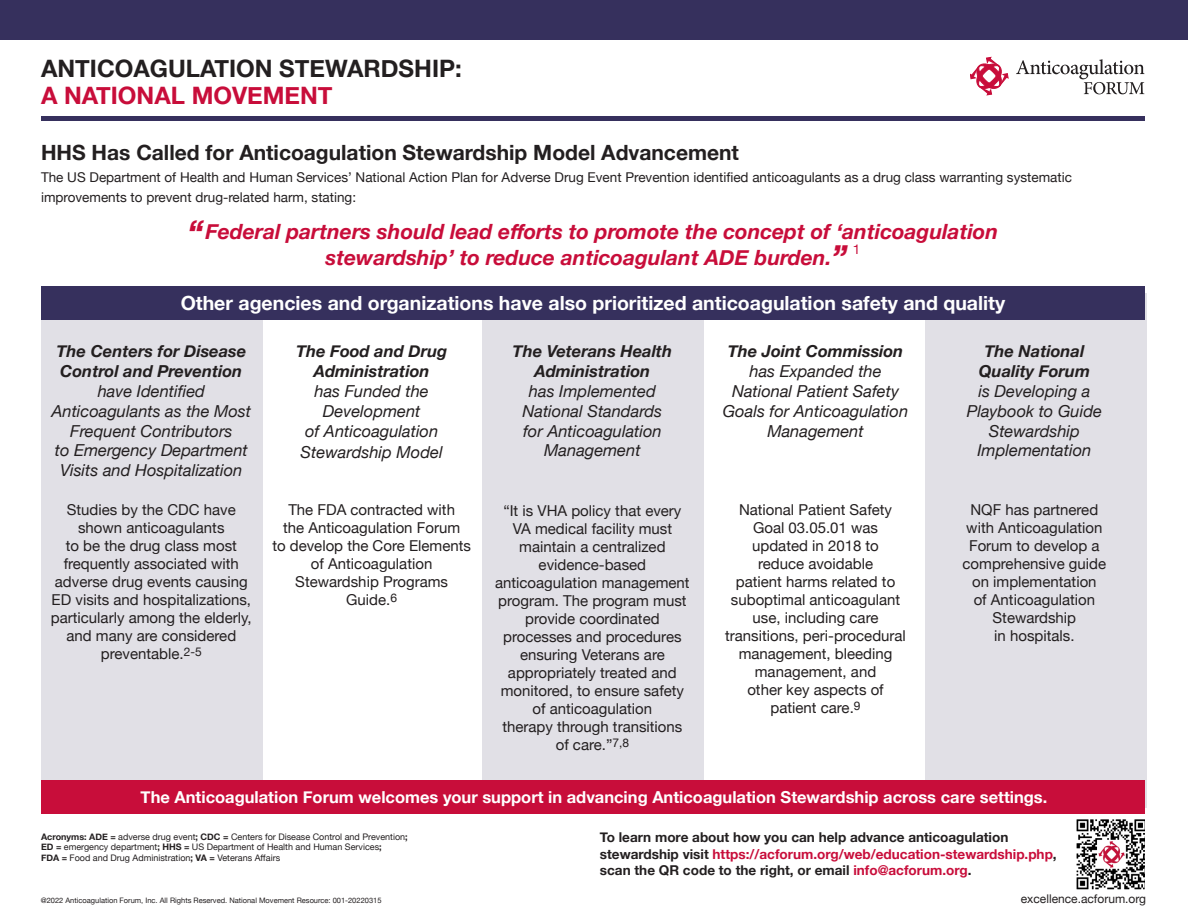
<style>
.page{position:relative;width:1188px;height:918px;background:#fff}
.page>*{position:absolute;margin:0;border:0;box-sizing:border-box;transform-origin:0 0}
.t1{font:700 24px "Helvetica Neue";color:#231f20}
.t2{font:700 24px "Helvetica Neue";color:#c80d3a}
.t3{font:italic 700 21px "Helvetica Neue";color:#c80d3a}
.t4{font:700 21px "Helvetica Neue";color:#231f20}
.t5{font:700 19.5px "Helvetica Neue";color:#fff}
.t6{font:italic 16.5px/19.8px "Helvetica Neue";color:#231f20;text-align:center}
.t7{font:italic 700 16.5px/19.8px "Helvetica Neue";color:#231f20;text-align:center}
.t8{font:700 16.5px "Helvetica Neue";color:#fff}
.t9{font:15px/18px "Helvetica Neue";color:#231f20;text-align:center}
.t10{font:13.5px "Helvetica Neue";color:#231f20}
.t11{font:700 13.5px "Helvetica Neue";color:#231f20}
.t12{font:700 13.5px "Helvetica Neue";color:#c80d3a}
.t13{font:13.5px "Helvetica Neue";color:#c80d3a}
.t14{font:12px "Helvetica Neue";color:#231f20}
.t15{font:9px/10.8px "Helvetica Neue";color:#231f20}
.t16{font:7.5px "Helvetica Neue";color:#231f20}
.s1{font-size:33px}
.s2{font-weight:400}
.s3{color:#231f20}
.s4{color:#c80d3a}
.s5{font-weight:700}
</style>
<div class="page">
<div style="left:41px;top:295px;width:221px;height:514px;background:#e1e0e6"></div>
<div style="left:483px;top:295px;width:221px;height:514px;background:#e1e0e6"></div>
<div style="left:925px;top:293px;width:221px;height:514px;background:#e1e0e6"></div>
<div style="left:0;top:0;width:1188px;height:39px;background:#36305d"></div>
<svg style="left:970px;top:57px;width:38px;height:38px"></svg>
<svg style="left:1016px;top:59px;width:128px;height:35px"></svg>
<div style="left:41px;top:116px;width:1104px;height:5px;background:#36305d"></div>
<img style="left:1076px;top:820px;width:69px;height:70px">
<div style="left:41px;top:781px;width:1104px;height:33px;background:#c80d3a"></div>
<div style="left:41px;top:287px;width:1104px;height:33px;background:#36305d"></div>
<p class="t1" style="left:41px;top:50px;width:422px">ANTICOAGULATION STEWARDSHIP:</p>
<p class="t2" style="left:41px;top:77px;width:293px">A NATIONAL MOVEMENT</p>
<p class="t4" style="left:41px;top:136px;width:699px">HHS Has Called for Anticoagulation Stewardship Model Advancement</p>
<p class="t10" style="left:41px;top:168px;width:1032px">The US Department of Health and Human Services’ National Action Plan for Adverse Drug Event Prevention identified anticoagulants as a drug class warranting systematic</p>
<p class="t10" style="left:41px;top:187px;width:317px">improvements to prevent drug-related harm, stating:</p>
<p class="t3" style="left:188px;top:215px;width:812px"><span class="s1">“</span> Federal partners should lead efforts to promote the concept of ‘anticoagulation</p>
<p class="t3" style="left:326px;top:241px;width:523px">stewardship’ to reduce anticoagulant ADE burden.<span class="s1">”</span></p>
<p class="t13" style="left:853px;top:240px;width:9px">1</p>
<p class="t5" style="left:181px;top:288px;width:826px">Other agencies and organizations have also prioritized anticoagulation safety and quality</p>
<p class="t7" style="left:56px;top:342px;width:191px">The Centers for Disease<br>Control and Prevention <span class="s2">have Identified</span></p>
<p class="t6" style="left:52px;top:402px;width:201px">Anticoagulants as the Most</p>
<p class="t6" style="left:70px;top:422px;width:164px">Frequent Contributors</p>
<p class="t6" style="left:55px;top:442px;width:194px">to Emergency Department<br>Visits and Hospitalization</p>
<p class="t9" style="left:67px;top:502px;width:170px">Studies by the CDC have</p>
<p class="t9" style="left:78px;top:520px;width:148px">shown anticoagulants</p>
<p class="t9" style="left:66px;top:538px;width:173px">to be the drug class most</p>
<p class="t9" style="left:64px;top:556px;width:177px">frequently associated with</p>
<p class="t9" style="left:52px;top:574px;width:201px;text-align:left">adverse drug events causing<br>ED visits and hospitalizations,</p>
<p class="t9" style="left:51px;top:610px;width:202px">particularly among the elderly,</p>
<p class="t9" style="left:66px;top:628px;width:171px">and many are considered</p>
<p class="t9" style="left:101px;top:646px;width:102px">preventable.<sup>2-5</sup></p>
<p class="t7" style="left:296px;top:342px;width:153px">The Food and Drug</p>
<p class="t7" style="left:314px;top:362px;width:117px">Administration</p>
<p class="t6" style="left:315px;top:382px;width:116px">has Funded the</p>
<p class="t6" style="left:323px;top:402px;width:99px">Development</p>
<p class="t6" style="left:305px;top:422px;width:135px">of Anticoagulation</p>
<p class="t6" style="left:301px;top:443px;width:144px">Stewardship Model</p>
<p class="t9" style="left:288px;top:502px;width:168px">The FDA contracted with</p>
<p class="t9" style="left:283px;top:520px;width:178px">the Anticoagulation Forum</p>
<p class="t9" style="left:272px;top:538px;width:200px">to develop the Core Elements of Anticoagulation</p>
<p class="t9" style="left:295px;top:574px;width:154px">Stewardship Programs</p>
<p class="t9" style="left:346px;top:592px;width:52px">Guide.<sup>6</sup></p>
<p class="t7" style="left:513px;top:342px;width:161px">The Veterans Health</p>
<p class="t7" style="left:535px;top:362px;width:117px">Administration</p>
<p class="t6" style="left:529px;top:382px;width:128px">has Implemented</p>
<p class="t6" style="left:523px;top:402px;width:141px">National Standards</p>
<p class="t6" style="left:523px;top:422px;width:140px">for Anticoagulation</p>
<p class="t6" style="left:544px;top:442px;width:98px">Management</p>
<p class="t9" style="left:503px;top:502px;width:180px">“It is VHA policy that every</p>
<p class="t9" style="left:513px;top:520px;width:161px">VA medical facility must</p>
<p class="t9" style="left:519px;top:538px;width:148px">maintain a centralized</p>
<p class="t9" style="left:539px;top:556px;width:109px">evidence-based</p>
<p class="t9" style="left:495px;top:574px;width:196px">anticoagulation management</p>
<p class="t9" style="left:498px;top:592px;width:190px">program. The program must</p>
<p class="t9" style="left:525px;top:610px;width:136px">provide coordinated</p>
<p class="t9" style="left:503px;top:628px;width:180px">processes and procedures ensuring Veterans are</p>
<p class="t9" style="left:501px;top:664px;width:185px">appropriately treated and monitored, to ensure safety</p>
<p class="t9" style="left:533px;top:700px;width:121px">of anticoagulation</p>
<p class="t9" style="left:502px;top:718px;width:182px">therapy through transitions</p>
<p class="t9" style="left:556px;top:736px;width:75px">of care.”<sup>7,8</sup></p>
<p class="t7" style="left:728px;top:342px;width:177px">The Joint Commission</p>
<p class="t6" style="left:750px;top:362px;width:134px">has Expanded the</p>
<p class="t6" style="left:723px;top:382px;width:187px">National Patient Safety<br>Goals for Anticoagulation</p>
<p class="t6" style="left:767px;top:422px;width:98px">Management</p>
<p class="t9" style="left:739px;top:502px;width:155px">National Patient Safety</p>
<p class="t9" style="left:753px;top:520px;width:127px">Goal 03.05.01 was</p>
<p class="t9" style="left:752px;top:538px;width:128px">updated in 2018 to</p>
<p class="t9" style="left:758px;top:556px;width:117px">reduce avoidable</p>
<p class="t9" style="left:736px;top:574px;width:161px">patient harms related to</p>
<p class="t9" style="left:731px;top:592px;width:171px">suboptimal anticoagulant</p>
<p class="t9" style="left:753px;top:610px;width:127px">use, including care</p>
<p class="t9" style="left:725px;top:628px;width:182px">transitions, peri-procedural</p>
<p class="t9" style="left:739px;top:646px;width:155px">management, bleeding</p>
<p class="t9" style="left:755px;top:664px;width:123px">management, and</p>
<p class="t9" style="left:747px;top:682px;width:138px">other key aspects of</p>
<p class="t9" style="left:771px;top:700px;width:92px">patient care.<sup>9</sup></p>
<p class="t7" style="left:984px;top:342px;width:101px">The National</p>
<p class="t7" style="left:979px;top:362px;width:113px">Quality Forum</p>
<p class="t6" style="left:978px;top:382px;width:113px">is Developing a</p>
<p class="t6" style="left:967px;top:402px;width:137px">Playbook to Guide</p>
<p class="t6" style="left:989px;top:422px;width:93px">Stewardship</p>
<p class="t6" style="left:977px;top:442px;width:115px">Implementation</p>
<p class="t9" style="left:970px;top:502px;width:129px">NQF has partnered</p>
<p class="t9" style="left:966px;top:520px;width:138px">with Anticoagulation</p>
<p class="t9" style="left:969px;top:538px;width:132px">Forum to develop a</p>
<p class="t9" style="left:963px;top:556px;width:145px">comprehensive guide</p>
<p class="t9" style="left:972px;top:574px;width:126px">on implementation</p>
<p class="t9" style="left:974px;top:592px;width:123px">of Anticoagulation</p>
<p class="t9" style="left:993px;top:610px;width:85px">Stewardship</p>
<p class="t9" style="left:994px;top:628px;width:82px">in hospitals.</p>
<p class="t8" style="left:141px;top:784px;width:908px">The Anticoagulation Forum welcomes your support in advancing Anticoagulation Stewardship across care settings.</p>
<p class="t11" style="left:600px;top:827px;width:410px">To learn more about how you can help advance anticoagulation</p>
<p class="t12" style="left:600px;top:843px;width:458px"><span class="s3">stewardship visit</span> https://acforum.org/web/education-stewardship.php<span class="s3">,</span></p>
<p class="t11" style="left:600px;top:859px;width:373px">scan the QR code to the right, or email <span class="s4">info@acforum.org</span>.</p>
<p class="t15" style="left:41px;top:832px;width:368px"><span class="s5">Acronyms: ADE =</span> adverse drug event<span class="s5">; CDC =</span> Centers for Disease Control and Prevention<span class="s5">;<br>ED =</span> emergency department<span class="s5">; HHS =</span> US Department of Health and Human Services<span class="s5">;</span></p>
<p class="t15" style="left:41px;top:853px;width:241px"><span class="s5">FDA =</span> Food and Drug Administration<span class="s5">; VA =</span> Veterans Affairs</p>
<p class="t16" style="left:41px;top:895px;width:342px">@2022 Anticoagulation Forum, Inc. All Rights Reserved. National Movement Resource: 001-20220315</p>
<p class="t14" style="left:1021px;top:890px;width:127px">excellence.acforum.org</p>
</div>
